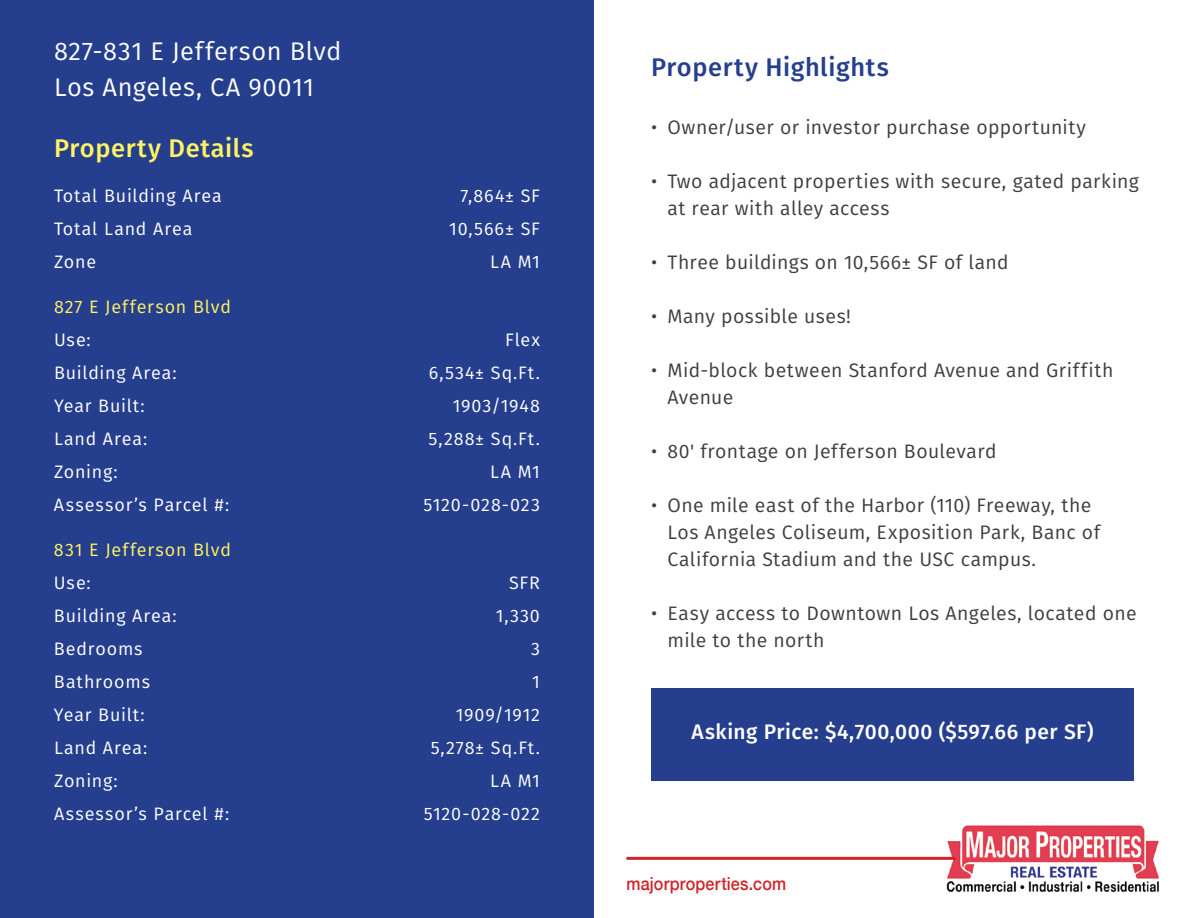
<style>
.page{position:relative;width:1188px;height:918px;background:#fff}
.page>*{position:absolute;margin:0;border:0;box-sizing:border-box;transform-origin:0 0}
.t1{font:25.5px/36px "Fira Sans";letter-spacing:.025em;color:#fff}
.t2{font:500 25.5px "Fira Sans";letter-spacing:.02em;color:#253f8e}
.t3{font:500 25.5px "Fira Sans";letter-spacing:.025em;color:#fff461}
.t4{font:500 21px "Fira Sans";letter-spacing:.025em;color:#fff}
.t5{font:19.5px/27px "Fira Sans";letter-spacing:.02em;color:#3e3e3f}
.t6{font:18px "Fira Sans";letter-spacing:.045em;color:#fff}
.t7{font:18px "Fira Sans";letter-spacing:.05em;color:#fff461}
.t8{font:500 18px "Helvetica Neue";letter-spacing:.01em;color:#d1232a;scale:.9 1}
</style>
<div class="page">
<div style="left:651px;top:688px;width:483px;height:92px;background:#253f8e"></div>
<div style="left:0;top:0;width:594px;height:918px;background:#253f8e"></div>
<img style="left:945px;top:825px;width:215px;height:67px">
<hr style="left:626px;top:857px;width:330px;height:3px;background:#d1232a">
<h1 class="t1" style="left:54px;top:32px;width:289px">827-831 E Jefferson Blvd<br>Los Angeles, CA 90011</h1>
<h1 class="t3" style="left:54px;top:128px;width:201px">Property Details</h1>
<p class="t6" style="left:54px;top:183px;width:169px">Total Building Area</p>
<p class="t6" style="left:461px;top:183px;width:81px">7,864± SF</p>
<p class="t6" style="left:54px;top:216px;width:140px">Total Land Area</p>
<p class="t6" style="left:449px;top:216px;width:92px">10,566± SF</p>
<p class="t6" style="left:54px;top:249px;width:44px">Zone</p>
<p class="t6" style="left:490px;top:249px;width:51px">LA M1</p>
<p class="t7" style="left:54px;top:294px;width:179px">827 E Jefferson Blvd</p>
<p class="t6" style="left:54px;top:327px;width:38px">Use:</p>
<p class="t6" style="left:505px;top:327px;width:36px">Flex</p>
<p class="t6" style="left:54px;top:360px;width:124px">Building Area:</p>
<p class="t6" style="left:429px;top:360px;width:113px">6,534± Sq.Ft.</p>
<p class="t6" style="left:54px;top:393px;width:92px">Year Built:</p>
<p class="t6" style="left:453px;top:393px;width:89px">1903/1948</p>
<p class="t6" style="left:54px;top:426px;width:95px">Land Area:</p>
<p class="t6" style="left:428px;top:426px;width:113px">5,288± Sq.Ft.</p>
<p class="t6" style="left:54px;top:459px;width:65px">Zoning:</p>
<p class="t6" style="left:490px;top:459px;width:51px">LA M1</p>
<p class="t6" style="left:54px;top:492px;width:177px">Assessor’s Parcel #:</p>
<p class="t6" style="left:423px;top:492px;width:118px">5120-028-023</p>
<p class="t7" style="left:54px;top:537px;width:179px">831 E Jefferson Blvd</p>
<p class="t6" style="left:54px;top:570px;width:38px">Use:</p>
<p class="t6" style="left:509px;top:570px;width:32px">SFR</p>
<p class="t6" style="left:54px;top:603px;width:124px">Building Area:</p>
<p class="t6" style="left:496px;top:603px;width:46px">1,330</p>
<p class="t6" style="left:54px;top:636px;width:90px">Bedrooms</p>
<p class="t6" style="left:531px;top:636px;width:10px">3</p>
<p class="t6" style="left:54px;top:669px;width:98px">Bathrooms</p>
<p class="t6" style="left:532px;top:669px;width:9px">1</p>
<p class="t6" style="left:54px;top:702px;width:92px">Year Built:</p>
<p class="t6" style="left:456px;top:702px;width:86px">1909/1912</p>
<p class="t6" style="left:54px;top:735px;width:95px">Land Area:</p>
<p class="t6" style="left:431px;top:735px;width:111px">5,278± Sq.Ft.</p>
<p class="t6" style="left:54px;top:768px;width:65px">Zoning:</p>
<p class="t6" style="left:490px;top:768px;width:51px">LA M1</p>
<p class="t6" style="left:54px;top:801px;width:177px">Assessor’s Parcel #:</p>
<p class="t6" style="left:424px;top:801px;width:118px">5120-028-022</p>
<h1 class="t2" style="left:651px;top:46px;width:239px">Property Highlights</h1>
<p class="t5" style="left:651px;top:113px;width:437px">• Owner/user or investor purchase opportunity</p>
<p class="t5" style="left:667px;top:167px;width:473px;text-indent:-16px">• Two adjacent properties with secure, gated parking at rear with alley access</p>
<p class="t5" style="left:651px;top:248px;width:359px">• Three buildings on 10,566± SF of land</p>
<p class="t5" style="left:651px;top:302px;width:202px">• Many possible uses!</p>
<p class="t5" style="left:667px;top:356px;width:447px;text-indent:-16px">• Mid-block between Stanford Avenue and Griffith<br>Avenue</p>
<p class="t5" style="left:651px;top:437px;width:347px">• 80' frontage on Jefferson Boulevard</p>
<p class="t5" style="left:667px;top:491px;width:434px;text-indent:-16px">• One mile east of the Harbor (110) Freeway, the<br>Los Angeles Coliseum, Exposition Park, Banc of<br>California Stadium and the USC campus.</p>
<p class="t5" style="left:667px;top:599px;width:471px;text-indent:-16px">• Easy access to Downtown Los Angeles, located one mile to the north</p>
<p class="t4" style="left:692px;top:715px;width:403px">Asking Price: $4,700,000 ($597.66 per SF)</p>
<p class="t8" style="left:626px;top:869px;width:179px">majorproperties.com</p>
</div>
